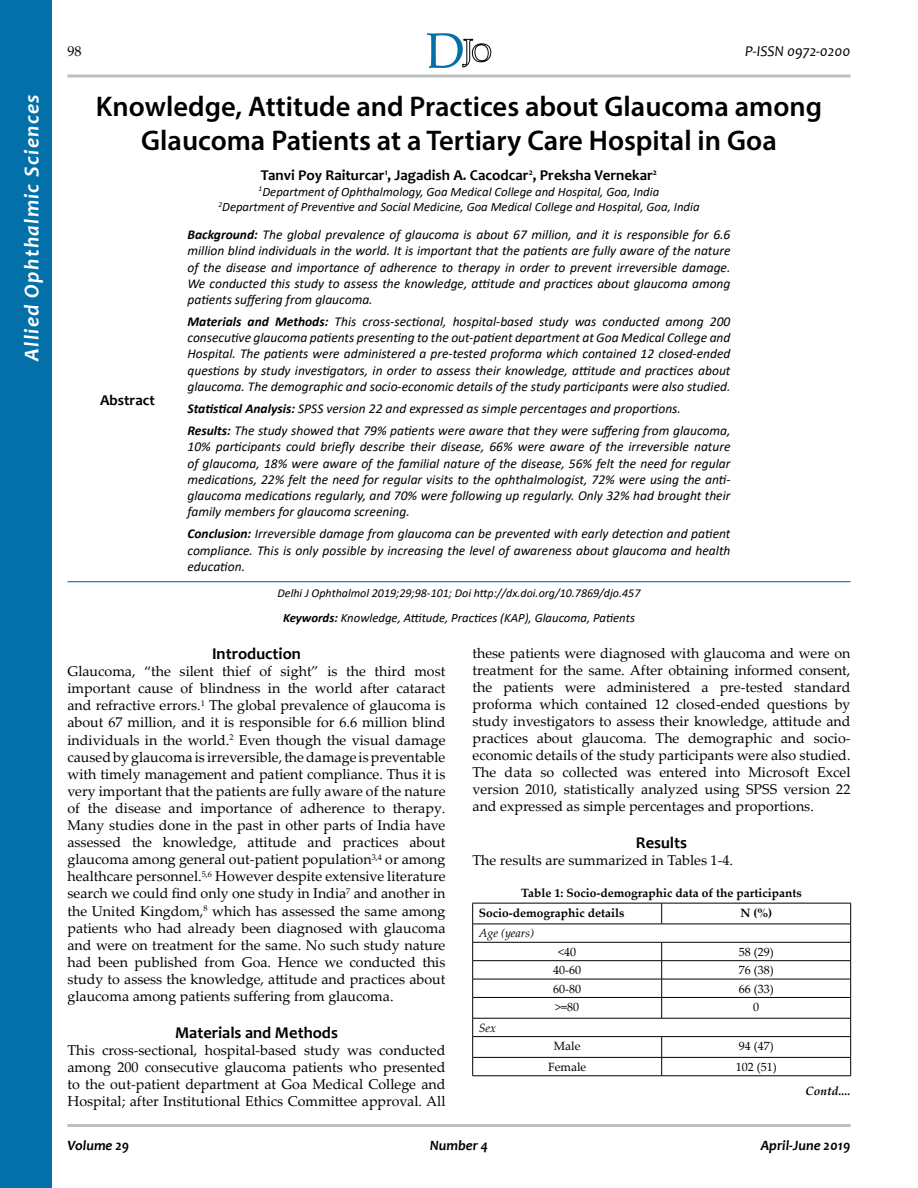
<style>
.page{position:relative;width:918px;height:1188px;background:#fff}
.page>*{position:absolute;margin:0;border:0;box-sizing:border-box;transform-origin:0 0}
.t1{font:600 28.5px/34.2px "Myriad Pro";color:#000;text-align:center}
.t2{font:italic 700 21px "Candara";letter-spacing:.06em;color:#fff}
.t3{font:700 16.5px "Candara";color:#000}
.t4{font:700 15px "Candara";color:#000}
.t5{font:italic 15px "Candara";color:#000}
.t6{font:14.25px/17.1px "Palatino Linotype";color:#000;text-align:justify}
.t7{font:italic 700 14.25px "Candara";color:#000}
.t8{font:italic 13.5px/16.2px "Calibri";color:#000;text-align:justify}
.t9{font:italic 12.75px/15.3px "Calibri";color:#000;text-align:center}
.t10{font:700 12px/19.8px "Palatino Linotype";color:#000}
.t11{font:italic 12px "Calibri";color:#000}
.t12{font:12px "Palatino Linotype";color:#000}
.t13{font:italic 12px "Palatino Linotype";color:#000}
.t14{font:italic 700 12px "Palatino Linotype";color:#000}
.s1{font-weight:700}
</style>
<div class="page">
<hr style="left:68px;top:74px;width:782px;height:3px;background:#bcbec0">
<hr style="left:68px;top:1124px;width:782px;height:3px;background:#bcbec0">
<svg style="left:427px;top:33px;width:64px;height:35px"></svg>
<hr style="left:68px;top:581px;width:782px;height:1px;background:#0370a9">
<hr style="left:472px;top:903px;width:190px;height:1px;background:#000">
<hr style="left:662px;top:903px;width:189px;height:1px;background:#000">
<svg style="left:661px;top:903px;width:1px;height:21px"></svg>
<hr style="left:472px;top:924px;width:190px;height:1px;background:#000">
<hr style="left:662px;top:924px;width:189px;height:1px;background:#000">
<hr style="left:472px;top:942px;width:190px;height:1px;background:#000">
<hr style="left:662px;top:942px;width:189px;height:1px;background:#000">
<hr style="left:472px;top:960px;width:190px;height:1px;background:#000">
<hr style="left:662px;top:960px;width:189px;height:1px;background:#000">
<hr style="left:472px;top:979px;width:190px;height:1px;background:#000">
<hr style="left:662px;top:979px;width:189px;height:1px;background:#000">
<hr style="left:472px;top:997px;width:190px;height:1px;background:#000">
<hr style="left:662px;top:997px;width:189px;height:1px;background:#000">
<svg style="left:661px;top:942px;width:1px;height:76px"></svg>
<hr style="left:472px;top:1018px;width:190px;height:1px;background:#000">
<hr style="left:662px;top:1018px;width:189px;height:1px;background:#000">
<hr style="left:472px;top:1036px;width:190px;height:1px;background:#000">
<hr style="left:662px;top:1036px;width:189px;height:1px;background:#000">
<hr style="left:472px;top:1057px;width:190px;height:1px;background:#000">
<svg style="left:472px;top:903px;width:1px;height:173px"></svg>
<hr style="left:662px;top:1057px;width:189px;height:1px;background:#000">
<svg style="left:661px;top:1037px;width:1px;height:39px"></svg>
<svg style="left:850px;top:903px;width:1px;height:173px"></svg>
<hr style="left:472px;top:1076px;width:190px;height:1px;background:#000">
<hr style="left:662px;top:1076px;width:189px;height:1px;background:#000">
<div style="left:0;top:0;width:51px;height:1188px;background:#0370a9"></div>
<h2 class="t2" style="left:19px;top:361px;width:268px;rotate:-90deg">Allied Ophthalmic Sciences</h2>
<p class="t6" style="left:68px;top:42px;width:16px">98</p>
<p class="t5" style="left:745px;top:42px;width:107px">P-ISSN 0972-0200</p>
<h1 class="t1" style="left:96px;top:89px;width:728px">Knowledge, Attitude and Practices about Glaucoma among<br>Glaucoma Patients at a Tertiary Care Hospital in Goa</h1>
<p class="t4" style="left:261px;top:166px;width:398px">Tanvi Poy Raiturcar<sup>1</sup>, Jagadish A. Cacodcar<sup>2</sup>, Preksha Vernekar<sup>2</sup></p>
<p class="t9" style="left:218px;top:183px;width:483px"><sup>1</sup>Department of Ophthalmology, Goa Medical College and Hospital, Goa, India<br><sup>2</sup>Department of Preventive and Social Medicine, Goa Medical College and Hospital, Goa, India</p>
<p class="t8" style="left:188px;top:226px;width:545px"><span class="s1">Background:</span> The global prevalence of glaucoma is about 67 million, and it is responsible for 6.6 million blind individuals in the world. It is important that the patients are fully aware of the nature of the disease and importance of adherence to therapy in order to prevent irreversible damage.<br>We conducted this study to assess the knowledge, attitude and practices about glaucoma among patients suffering from glaucoma.</p>
<p class="t8" style="left:188px;top:313px;width:545px"><span class="s1">Materials and Methods:</span> This cross-sectional, hospital-based study was conducted among 200 consecutive glaucoma patients presenting to the out-patient department at Goa Medical College and Hospital. The patients were administered a pre-tested proforma which contained 12 closed-ended questions by study investigators, in order to assess their knowledge, attitude and practices about glaucoma. The demographic and socio-economic details of the study participants were also studied.</p>
<p class="t8" style="left:188px;top:397px;width:545px;line-height:22.2px"><span class="s1">Statistical Analysis:</span> SPSS version 22 and expressed as simple percentages and proportions.<br><span class="s1">Results:</span> The study showed that 79% patients were aware that they were suffering from glaucoma,</p>
<p class="t8" style="left:188px;top:438px;width:545px">10% participants could briefly describe their disease, 66% were aware of the irreversible nature of glaucoma, 18% were aware of the familial nature of the disease, 56% felt the need for regular medications, 22% felt the need for regular visits to the ophthalmologist, 72% were using the anti&shy;glaucoma medications regularly, and 70% were following up regularly. Only 32% had brought their family members for glaucoma screening.</p>
<p class="t8" style="left:188px;top:525px;width:544px"><span class="s1">Conclusion:</span> Irreversible damage from glaucoma can be prevented with early detection and patient compliance. This is only possible by increasing the level of awareness about glaucoma and health education.</p>
<p class="t11" style="left:278px;top:585px;width:364px">Delhi J Ophthalmol 2019;29;98-101; Doi http://dx.doi.org/10.7869/djo.457</p>
<p class="t9" style="left:283px;top:609px;width:353px"><span class="s1">Keywords:</span> Knowledge, Attitude, Practices (KAP), Glaucoma, Patients</p>
<p class="t6" style="left:472px;top:644px;width:380px">these patients were diagnosed with glaucoma and were on treatment for the same. After obtaining informed consent, the patients were administered a pre-tested standard proforma which contained 12 closed-ended questions by study investigators to assess their knowledge, attitude and practices about glaucoma. The demographic and socio&shy;economic details of the study participants were also studied.<br>The data so collected was entered into Microsoft Excel version 2010, statistically analyzed using SPSS version 22 and expressed as simple percentages and proportions.</p>
<p class="t3" style="left:636px;top:833px;width:53px">Results</p>
<p class="t6" style="left:472px;top:851px;width:262px">The results are summarized in Tables 1-4.</p>
<p class="t10" style="left:479px;top:883px;width:325px;text-indent:42px">Table 1: Socio-demographic data of the participants<br>Socio-demographic details</p>
<p class="t4" style="left:100px;top:391px;width:56px">Abstract</p>
<p class="t3" style="left:212px;top:643px;width:90px">Introduction</p>
<p class="t6" style="left:67px;top:662px;width:380px">Glaucoma, “the silent thief of sight” is the third most important cause of blindness in the world after cataract and refractive errors.<sup>1</sup> The global prevalence of glaucoma is about 67 million, and it is responsible for 6.6 million blind individuals in the world.<sup>2</sup> Even though the visual damage causedby glaucoma is irreversible,thedamage ispreventable with timely management and patient compliance. Thus it is very important that the patients are fully aware of the nature of the disease and importance of adherence to therapy.<br>Many studies done in the past in other parts of India have assessed the knowledge, attitude and practices about glaucoma among general out-patient population<sup>3,4</sup> or among healthcare personnel.<sup>5,6</sup> However despite extensive literature search we could find only one study in India<sup>7</sup> and another in the United Kingdom,<sup>8</sup> which has assessed the same among patients who had already been diagnosed with glaucoma and were on treatment for the same. No such study nature had been published from Goa. Hence we conducted this study to assess the knowledge, attitude and practices about glaucoma among patients suffering from glaucoma.</p>
<p class="t3" style="left:175px;top:1022px;width:164px">Materials and Methods</p>
<p class="t6" style="left:67px;top:1041px;width:380px">This cross-sectional, hospital-based study was conducted among 200 consecutive glaucoma patients who presented to the out-patient department at Goa Medical College and Hospital; after Institutional Ethics Committee approval. All</p>
<p class="t10" style="left:740px;top:902px;width:33px">N (%)</p>
<p class="t13" style="left:479px;top:925px;width:57px">Age (years)</p>
<p class="t12" style="left:558px;top:943px;width:19px">&lt;40</p>
<p class="t12" style="left:739px;top:943px;width:36px">58 (29)</p>
<p class="t12" style="left:553px;top:962px;width:29px">40-60</p>
<p class="t12" style="left:739px;top:962px;width:36px">76 (38)</p>
<p class="t12" style="left:553px;top:980px;width:29px">60-80</p>
<p class="t12" style="left:739px;top:980px;width:36px">66 (33)</p>
<p class="t12" style="left:555px;top:998px;width:25px">&gt;=80</p>
<p class="t12" style="left:753px;top:998px;width:7px">0</p>
<p class="t13" style="left:479px;top:1019px;width:19px">Sex</p>
<p class="t12" style="left:554px;top:1038px;width:28px">Male</p>
<p class="t12" style="left:739px;top:1038px;width:36px">94 (47)</p>
<p class="t12" style="left:548px;top:1058px;width:40px">Female</p>
<p class="t12" style="left:736px;top:1058px;width:42px">102 (51)</p>
<p class="t14" style="left:806px;top:1082px;width:46px">Contd....</p>
<p class="t7" style="left:68px;top:1137px;width:63px">Volume 29</p>
<p class="t7" style="left:430px;top:1137px;width:60px">Number 4</p>
<p class="t7" style="left:761px;top:1137px;width:91px">April-June 2019</p>
</div>
